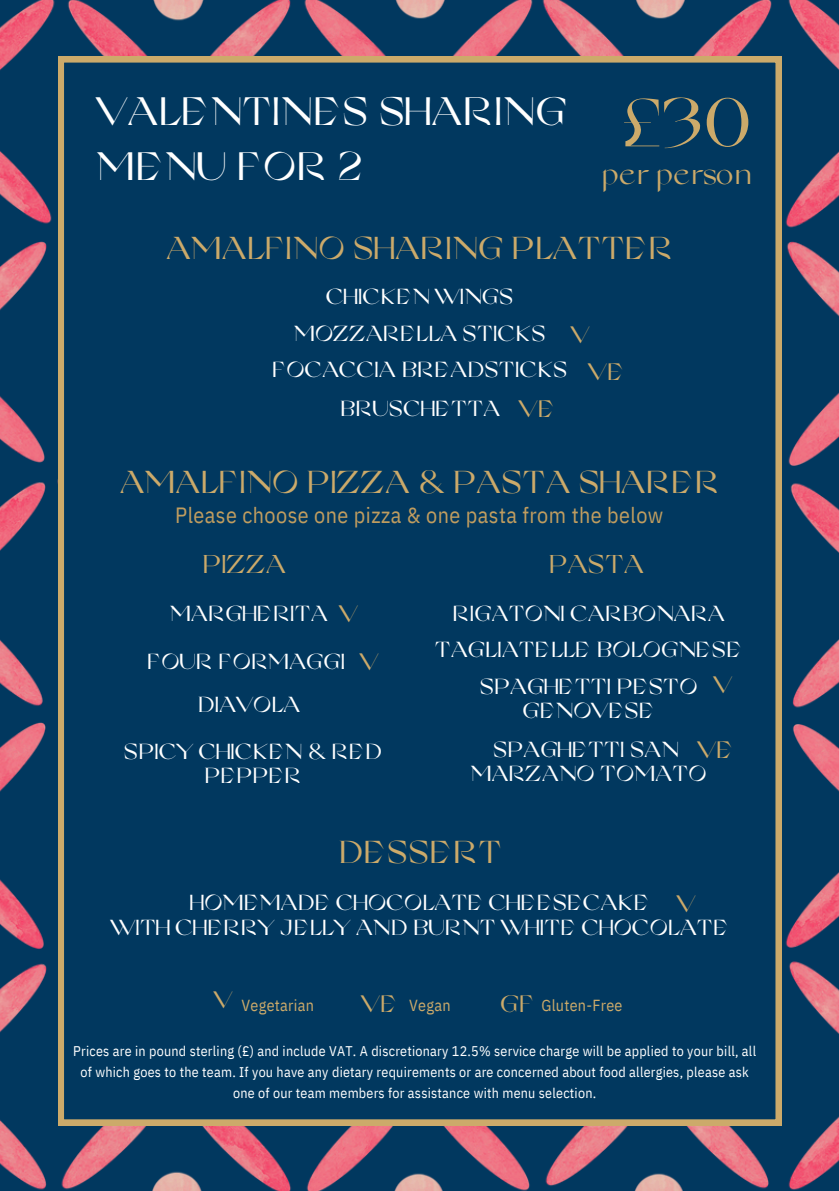
<style>
.page{position:relative;width:839px;height:1191px;background:#fff}
.page>*{position:absolute;margin:0;border:0;box-sizing:border-box;transform-origin:0 0}
.t1{font:68px "Grand Slang";color:#ccaa6a}
.t2{font:40px/55.6px "Grand Slang";letter-spacing:.025em;color:#fff}
.t3{font:32px "Grand Slang";letter-spacing:.025em;color:#ccaa6a}
.t4{font:28px "Grand Slang";letter-spacing:.025em;color:#ccaa6a}
.t5{font:26px "Grand Slang";letter-spacing:.025em;color:#ccaa6a}
.t6{font:24px "Grand Slang";letter-spacing:.025em;color:#ccaa6a}
.t7{font:22px/24px "Grand Slang";letter-spacing:.02em;color:#fff;text-align:center}
.t8{font:22px "IBM Plex Sans Cond";letter-spacing:.02em;color:#c09d5f}
.t9{font:16px "IBM Plex Sans Cond";letter-spacing:.015em;color:#ccaa6a}
.t10{font:14px/21px "IBM Plex Sans Cond";letter-spacing:.015em;color:#fff;text-align:center}
</style>
<div class="page">
<img style="left:0;top:0;width:838px;height:1191px">
<div style="left:58px;top:57px;width:723px;height:1068px;background:#01385f"></div>
<h5 class="t2" style="left:97px;top:87px;width:470px">VALENTINES SHARING<br>MENU FOR 2</h5>
<h5 class="t1" style="left:623px;top:95px;width:130px">£30</h5>
<h5 class="t4" style="left:601px;top:163px;width:153px">per person</h5>
<h5 class="t3" style="left:166px;top:235px;width:508px">AMALFINO SHARING PLATTER</h5>
<h3 class="t7" style="left:326px;top:286px;width:188px">CHICKEN WINGS</h3>
<p class="t7" style="left:294px;top:323px;width:253px">MOZZARELLA STICKS</p>
<h5 class="t7" style="left:272px;top:360px;width:296px">FOCACCIA BREADSTICKS</h5>
<h5 class="t7" style="left:339px;top:398px;width:162px">BRUSCHETTA</h5>
<p class="t6" style="left:571px;top:325px;width:19px">V</p>
<p class="t6" style="left:588px;top:362px;width:37px">VE</p>
<p class="t6" style="left:519px;top:399px;width:37px">VE</p>
<h2 class="t3" style="left:120px;top:469px;width:600px">AMALFINO PIZZA &amp; PASTA SHARER</h2>
<h5 class="t8" style="left:175px;top:501px;width:489px">Please choose one pizza &amp; one pasta from the below</h5>
<h2 class="t5" style="left:202px;top:554px;width:85px">PIZZA</h2>
<h5 class="t5" style="left:548px;top:554px;width:96px">PASTA</h5>
<p class="t6" style="left:339px;top:604px;width:19px">V</p>
<p class="t6" style="left:360px;top:652px;width:19px">V</p>
<p class="t7" style="left:452px;top:603px;width:273px">RIGATONI CARBONARA</p>
<h5 class="t7" style="left:435px;top:640px;width:308px">TAGLIATELLE BOLOGNESE</h5>
<h5 class="t7" style="left:480px;top:676px;width:219px">SPAGHETTI PESTO<br>GENOVESE</h5>
<h5 class="t7" style="left:470px;top:740px;width:237px">SPAGHETTI SAN<br>MARZANO TOMATO</h5>
<p class="t7" style="left:170px;top:603px;width:159px">MARGHERITA</p>
<h5 class="t7" style="left:147px;top:652px;width:199px">FOUR FORMAGGI</h5>
<h5 class="t7" style="left:198px;top:694px;width:104px">DIAVOLA</h5>
<h5 class="t7" style="left:124px;top:741px;width:259px">SPICY CHICKEN &amp; RED<br>PEPPER</h5>
<h5 class="t6" style="left:713px;top:675px;width:19px">V</h5>
<h5 class="t6" style="left:697px;top:740px;width:37px">VE</h5>
<h6 class="t3" style="left:338px;top:839px;width:165px">DESSERT</h6>
<h3 class="t7" style="left:111px;top:891px;width:619px;line-height:25.6px">HOMEMADE CHOCOLATE CHEESECAKE<br>WITH CHERRY JELLY AND BURNT WHITE CHOCOLATE</h3>
<p class="t6" style="left:677px;top:894px;width:19px">V</p>
<h1 class="t6" style="left:214px;top:990px;width:19px">V</h1>
<h5 class="t9" style="left:241px;top:994px;width:74px">Vegetarian</h5>
<h5 class="t6" style="left:361px;top:994px;width:37px">VE</h5>
<p class="t9" style="left:409px;top:994px;width:43px">Vegan</p>
<h2 class="t6" style="left:500px;top:994px;width:36px">GF</h2>
<h5 class="t9" style="left:541px;top:994px;width:83px">Gluten-Free</h5>
<h4 class="t10" style="left:73px;top:1040px;width:684px">Prices are in pound sterling (£) and include VAT. A discretionary 12.5% service charge will be applied to your bill, all of which goes to the team. If you have any dietary requirements or are concerned about food allergies, please ask one of our team members for assistance with menu selection.</h4>
</div>
